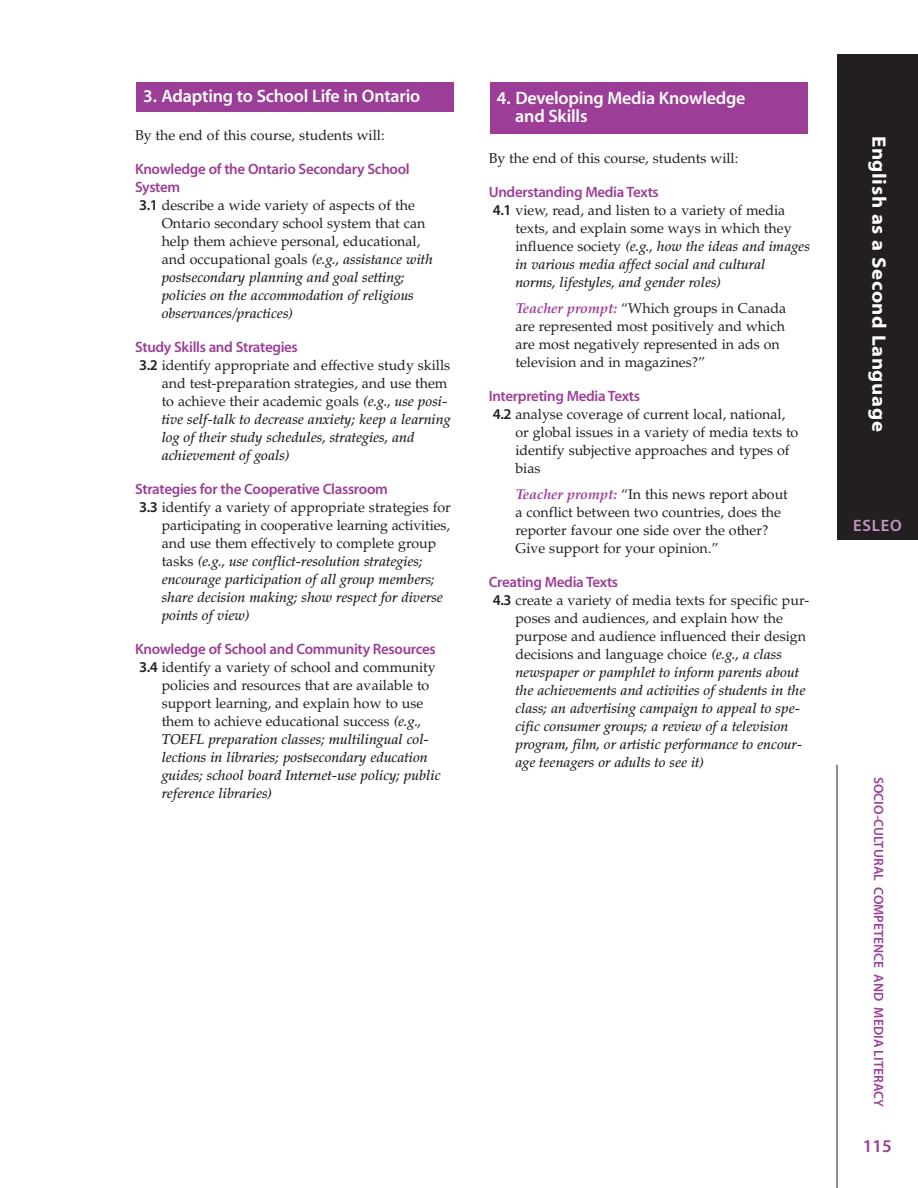
<style>
.page{position:relative;width:918px;height:1188px;background:#fff}
.page>*{position:absolute;margin:0;border:0;box-sizing:border-box;transform-origin:0 0}
.t1{font:19.5px "Myriad MM 700 700";letter-spacing:.03em;color:#fff}
.t2{font:18px/18px "Myriad MM 565 600";letter-spacing:-.01em;color:#fff}
.t3{font:18px "Myriad MM 565 600";color:#9c3e97}
.t4{font:16.5px "Myriad MM 565 600";letter-spacing:.055em;color:#c496c4}
.t5{font:15px/18px "Myriad MM 565 600";letter-spacing:-.02em;color:#9c3e97}
.t6{font:italic 500 14.25px/18px "Palatino";color:#231f20}
.t7{font:14.25px/18px "Palatino";color:#231f20}
.t8{font:13.5px "Myriad MM 565 600";letter-spacing:.005em;color:#9c3e97}
.s1{font-family:"Myriad MM 565 600";font-size:15px}
.s2{font-weight:500;font-style:italic}
.s3{font-style:italic}
.s4{font-family:"Myriad MM 565 600";font-weight:400;font-style:normal;font-size:15px}
.s5{font-weight:400;font-style:normal}
.s6{font-weight:700;font-style:italic;color:#9c3e97}
</style>
<div class="page">
<div style="left:490px;top:82px;width:318px;height:52px;background:#9c3e97"></div>
<div style="left:136px;top:82px;width:318px;height:30px;background:#9c3e97"></div>
<hr style="left:837px;top:765px;width:1px;height:423px;background:#231f20">
<div style="left:837px;top:54px;width:81px;height:486px;background:#231f20"></div>
<p class="t2" style="left:143px;top:87px;width:279px">3. Adapting to School Life in Ontario</p>
<p class="t7" style="left:135px;top:127px;width:251px">By the end of this course, students will:</p>
<p class="t5" style="left:135px;top:161px;width:276px">Knowledge of the Ontario Secondary School<br>System</p>
<p class="t7" style="left:162px;top:197px;width:273px;text-indent:-23px"><span class="s1">3.1</span> describe a wide variety of aspects of the Ontario secondary school system that can help them achieve personal, educational, and occupational goals <span class="s2">(e.g., assistance with postsecondary planning and goal setting; policies on the accommodation of religious observances</span><span class="s3">/</span><span class="s2">practices)</span></p>
<p class="t5" style="left:135px;top:339px;width:164px">Study Skills and Strategies</p>
<p class="t6" style="left:162px;top:356px;width:290px;text-indent:-23px"><span class="s4">3.2</span> <span class="s5">identify appropriate and effective study skills and test-preparation strategies, and use them to achieve their academic goals</span> (e.g., use posi&shy;tive self-talk to decrease anxiety; keep a learning log of their study schedules, strategies, and achievement of goals)</p>
<p class="t5" style="left:135px;top:480px;width:254px">Strategies for the Cooperative Classroom</p>
<p class="t6" style="left:162px;top:498px;width:291px;text-indent:-23px"><span class="s4">3.3</span> <span class="s5">identify a variety of appropriate strategies for participating in cooperative learning activities, and use them effectively to complete group tasks</span> (e.g., use conflict-resolution strategies; encourage participation of all group members; share decision making; show respect for diverse points of view)</p>
<p class="t5" style="left:135px;top:640px;width:302px">Knowledge of School and Community Resources</p>
<p class="t6" style="left:162px;top:658px;width:280px;text-indent:-23px"><span class="s4">3.4</span> <span class="s5">identify a variety of school and community policies and resources that are available to support learning, and explain how to use them to achieve educational success</span> (e.g., TOEFL preparation classes; multilingual col&shy;lections in libraries; postsecondary education guides; school board Internet-use policy; public reference libraries)</p>
<p class="t2" style="left:515px;top:90px;width:232px;text-indent:-18px">4. Developing Media Knowledge and Skills</p>
<p class="t7" style="left:489px;top:150px;width:251px">By the end of this course, students will:</p>
<p class="t5" style="left:489px;top:183px;width:172px">Understanding Media Texts</p>
<p class="t6" style="left:515px;top:201px;width:296px;text-indent:-23px"><span class="s4">4.1</span> <span class="s5">view, read, and listen to a variety of media texts, and explain some ways in which they influence society</span> (e.g., how the ideas and images in various media affect social and cultural<br>norms, lifestyles, and gender roles)</p>
<p class="t7" style="left:516px;top:299px;width:272px"><span class="s6">Teacher prompt:</span> “Which groups in Canada are represented most positively and which are most negatively represented in ads on television and in magazines?”</p>
<p class="t5" style="left:489px;top:387px;width:153px">Interpreting Media Texts</p>
<p class="t7" style="left:515px;top:405px;width:285px;text-indent:-23px"><span class="s1">4.2</span> analyse coverage of current local, national, or global issues in a variety of media texts to identify subjective approaches and types of bias</p>
<p class="t7" style="left:516px;top:485px;width:274px"><span class="s6">Teacher prompt:</span> “In this news report about a conflict between two countries, does the reporter favour one side over the other?<br>Give support for your opinion.”</p>
<p class="t5" style="left:489px;top:573px;width:131px">Creating Media Texts</p>
<p class="t6" style="left:515px;top:591px;width:296px;text-indent:-23px"><span class="s4">4.3</span> <span class="s5">create a variety of media texts for specific pur&shy;poses and audiences, and explain how the purpose and audience influenced their design decisions and language choice</span> (e.g., a class newspaper or pamphlet to inform parents about the achievements and activities of students in the class; an advertising campaign to appeal to spe&shy;cific consumer groups; a review of a television program, film, or artistic performance to encour&shy;age teenagers or adults to see it)</p>
<h1 class="t1" style="left:889px;top:136px;width:297px;rotate:90deg">English as a Second Language</h1>
<p class="t4" style="left:853px;top:517px;width:50px">ESLEO</p>
<p class="t8" style="left:885px;top:777px;width:332px;rotate:90deg">SOCIO-CULTURAL COMPETENCE AND MEDIA LITERACY</p>
<p class="t3" style="left:863px;top:1137px;width:30px">115</p>
</div>
